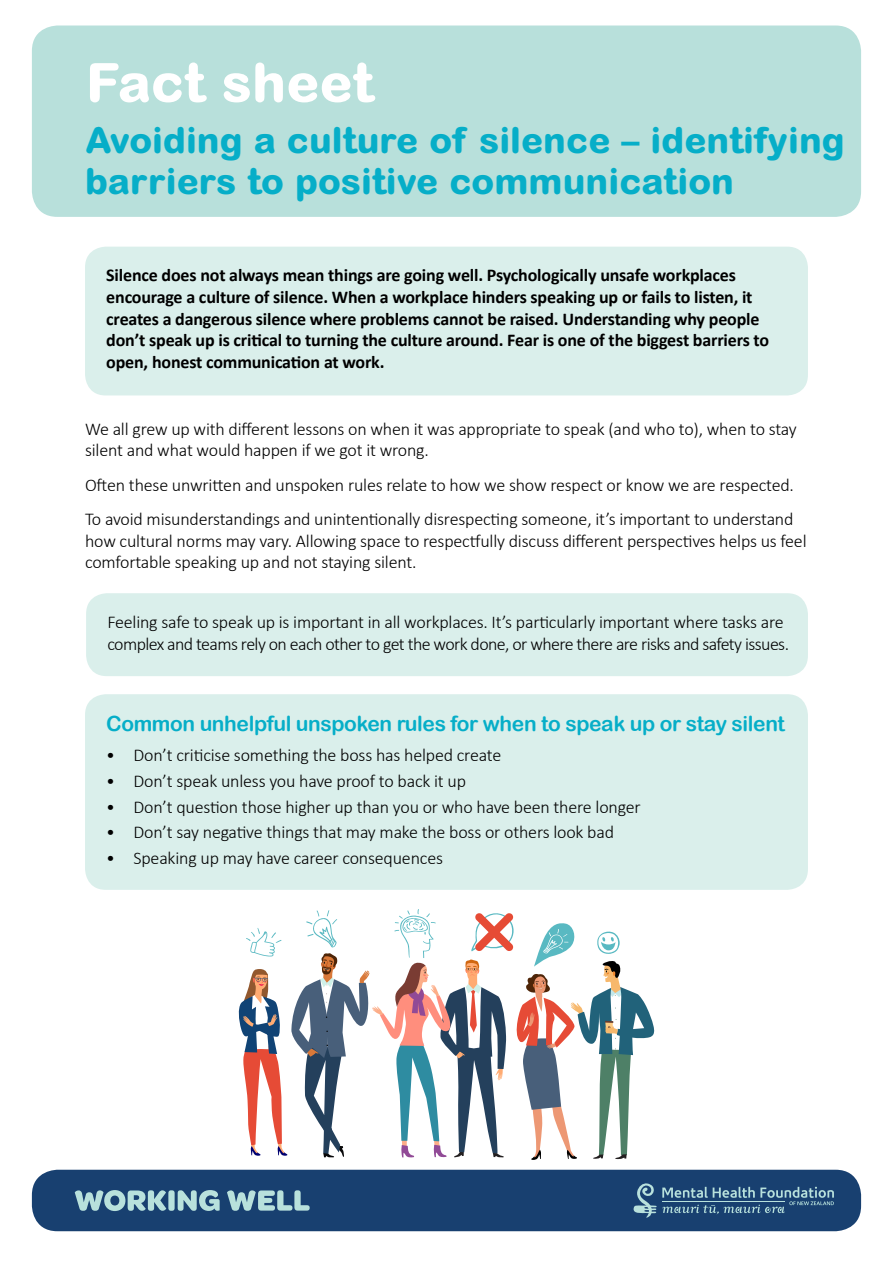
<style>
.page{position:relative;width:893px;height:1263px;background:#fff}
.page>*{position:absolute;margin:0;border:0;box-sizing:border-box;transform-origin:0 0}
.t1{font:800 54px "Arial Rounded MT Pro";color:#fff}
.t2{font:800 36px/41.4px "Arial Rounded MT Pro";color:#06aec8}
.t3{font:21px "Arial Rounded MT Bold";letter-spacing:-.02em;color:#06aec8}
.t4{font:300 18px/21.6px "Calibri";letter-spacing:-.01em;color:#000}
.t5{font:700 18px/21.6px "Calibri";letter-spacing:-.01em;color:#000}
</style>
<div class="page">
<svg style="left:239px;top:909px;width:415px;height:251px"></svg>
<div style="left:32px;top:26px;width:829px;height:191px;background:#b8e0db;border-radius:26px"></div>
<div style="left:32px;top:1170px;width:829px;height:61px;background:#184070;border-radius:26px"></div>
<svg style="left:75px;top:1190px;width:91px;height:21px"></svg>
<div style="left:168px;top:1190px;width:7px;height:21px;background:#b8e1dc;border-radius:3px"></div>
<svg style="left:178px;top:1190px;width:42px;height:21px"></svg>
<svg style="left:227px;top:1190px;width:83px;height:21px"></svg>
<svg style="left:633px;top:1183px;width:201px;height:34px"></svg>
<div style="left:85px;top:247px;width:723px;height:148px;background:#daefeb;border-radius:21px"></div>
<div style="left:86px;top:593px;width:722px;height:83px;background:#daefeb;border-radius:21px"></div>
<div style="left:85px;top:694px;width:723px;height:196px;background:#daefeb;border-radius:21px"></div>
<h1 class="t1" style="left:86px;top:50px;width:289px">Fact sheet</h1>
<h2 class="t2" style="left:85px;top:120px;width:761px">Avoiding a culture of silence – identifying barriers to positive communication</h2>
<p class="t5" style="left:106px;top:264px;width:664px">Silence does not always mean things are going well. Psychologically unsafe workplaces encourage a culture of silence. When a workplace hinders speaking up or fails to listen, it creates a dangerous silence where problems cannot be raised. Understanding why people don’t speak up is critical to turning the culture around. Fear is one of the biggest barriers to open, honest communication at work.</p>
<p class="t4" style="left:85px;top:418px;width:713px">We all grew up with different lessons on when it was appropriate to speak (and who to), when to stay silent and what would happen if we got it wrong.</p>
<p class="t4" style="left:85px;top:467px;width:710px;line-height:34.3px">Often these unwritten and unspoken rules relate to how we show respect or know we are respected.<br>To avoid misunderstandings and unintentionally disrespecting someone, it’s important to understand</p>
<p class="t4" style="left:85px;top:530px;width:723px">how cultural norms may vary. Allowing space to respectfully discuss different perspectives helps us feel comfortable speaking up and not staying silent.</p>
<p class="t4" style="left:107px;top:611px;width:683px">Feeling safe to speak up is important in all workplaces. It’s particularly important where tasks are complex and teams rely on each other to get the work done, or where there are risks and safety issues.</p>
<p class="t3" style="left:106px;top:711px;width:680px">Common unhelpful unspoken rules for when to speak up or stay silent</p>
<p class="t4" style="left:106px;top:744px;width:397px">• Don’t criticise something the boss has helped create</p>
<p class="t4" style="left:106px;top:770px;width:361px">• Don’t speak unless you have proof to back it up</p>
<p class="t4" style="left:106px;top:796px;width:536px">• Don’t question those higher up than you or who have been there longer</p>
<p class="t4" style="left:106px;top:821px;width:509px">• Don’t say negative things that may make the boss or others look bad</p>
<p class="t4" style="left:106px;top:847px;width:338px">• Speaking up may have career consequences</p>
</div>
